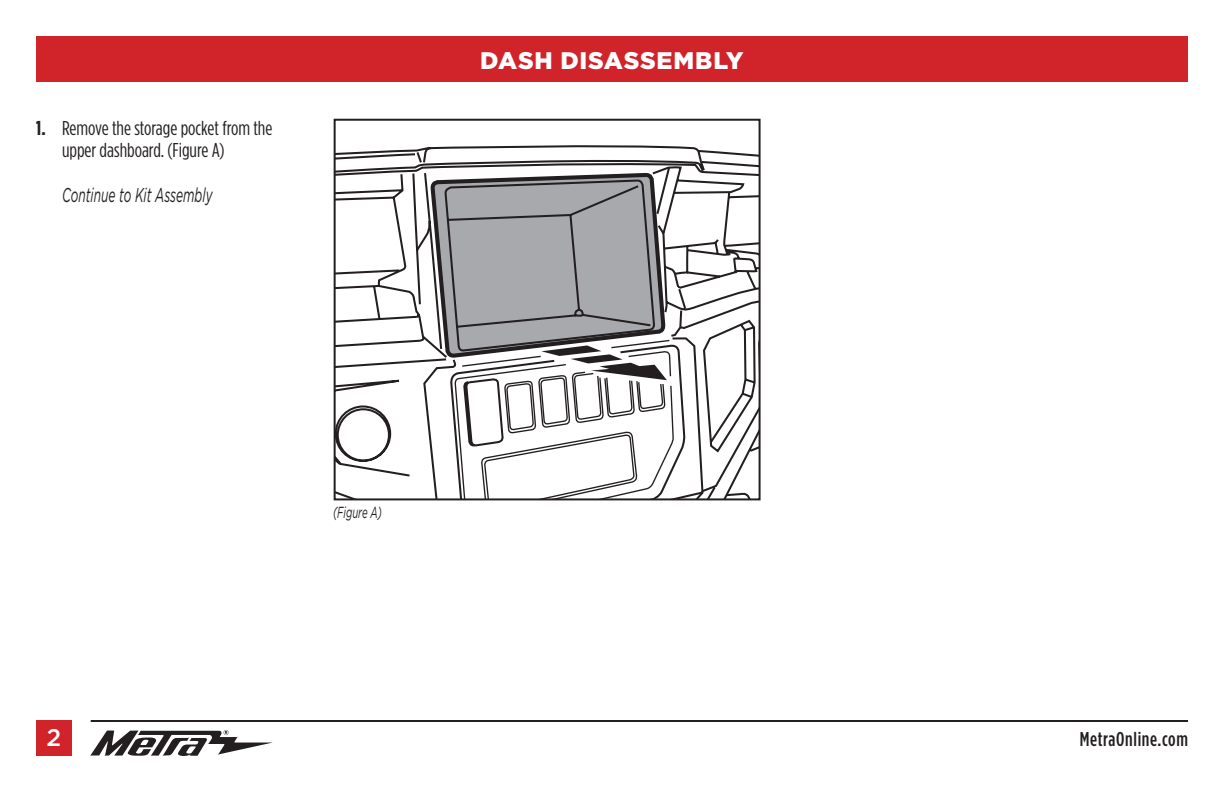
<style>
.page{position:relative;width:1224px;height:792px;background:#fff}
.page>*{position:absolute;margin:0;border:0;box-sizing:border-box;transform-origin:0 0}
.t1{font:900 24px "Gotham";letter-spacing:.03em;color:#fff}
.t2{font:500 24px "Gotham";color:#fff}
.t3{font:20px/22px "Gotham Condensed";color:#231f20}
.t4{font:italic 20px "Gotham";color:#231f20;scale:.6 1}
.t5{font:500 20px "Gotham Condensed";letter-spacing:.03em;color:#231f20}
.t6{font:italic 16px "Gotham";color:#231f20;scale:.6 1}
.s1{font-weight:700}
</style>
<div class="page">
<div style="left:36px;top:36px;width:1152px;height:45px;background:#d1232a"></div>
<svg style="left:90px;top:730px;width:183px;height:26px"></svg>
<hr style="left:91px;top:720px;width:1097px;height:2px;background:#231f20">
<div style="left:36px;top:720px;width:36px;height:36px;background:#d1232a"></div>
<svg style="left:337px;top:145px;width:421px;height:352px"></svg>
<svg style="left:420px;top:333px;width:11px;height:164px"></svg>
<svg style="left:431px;top:175px;width:327px;height:322px"></svg>
<svg style="left:454px;top:339px;width:221px;height:158px"></svg>
<div style="left:334px;top:119px;width:427px;height:381px;border:2px solid #231f20"></div>
<p class="t3" style="left:62px;top:117px;width:212px;text-indent:-26px"><span class="s1">1.</span> Remove the storage pocket from the upper dashboard. (Figure A)</p>
<p class="t4" style="left:62px;top:184px;width:252px">Continue to Kit Assembly</p>
<p class="t1" style="left:480px;top:46px;width:265px">DASH DISASSEMBLY</p>
<p class="t6" style="left:333px;top:503px;width:83px">(Figure A)</p>
<p class="t2" style="left:47px;top:724px;width:16px">2</p>
<p class="t5" style="left:1080px;top:728px;width:110px">MetraOnline.com</p>
</div>
